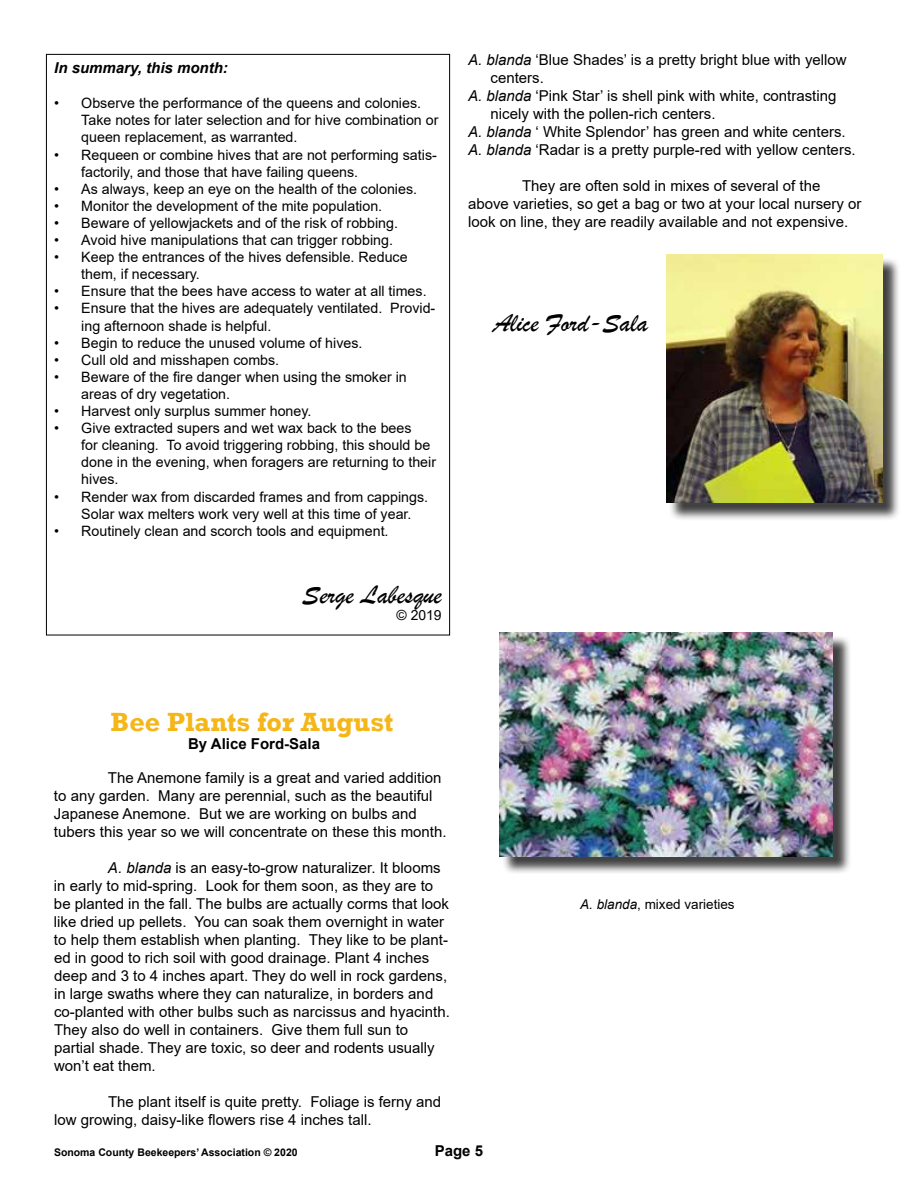
<style>
.page{position:relative;width:918px;height:1188px;background:#fff}
.page>*{position:absolute;margin:0;border:0;box-sizing:border-box;transform-origin:0 0}
.t1{font:27px "Brush Script";color:#000}
.t2{font:700 27px "Rockwell";color:#f4b619}
.t3{font:15px/18px "Arial";color:#000}
.t4{font:700 15px "Arial";color:#000}
.t5{font:italic 700 15px "Arial";color:#000}
.t6{font:14.25px/17.1px "Arial";color:#000}
.t7{font:13.95px "Arial";color:#000}
.t8{font:13.5px "Arial";color:#000}
.t9{font:700 10.5px "Arial";color:#000}
.s1{font-style:italic}
</style>
<div class="page">
<div style="left:669px;top:257px;width:232px;height:264px;background:#000;opacity:.75"></div>
<img style="left:666px;top:255px;width:216px;height:247px">
<div style="left:502px;top:635px;width:349px;height:240px;background:#000;opacity:.75"></div>
<img style="left:500px;top:633px;width:333px;height:223px">
<p class="t5" style="left:54px;top:58px;width:175px">In summary, this month:</p>
<p class="t6" style="left:81px;top:95px;width:359px;text-indent:-27px">• Observe the performance of the queens and colonies.<br>Take notes for later selection and for hive combination or queen replacement, as warranted.</p>
<p class="t6" style="left:81px;top:146px;width:357px;text-indent:-27px">• Requeen or combine hives that are not performing satis&shy;factorily, and those that have failing queens.</p>
<p class="t6" style="left:54px;top:180px;width:364px">• As always, keep an eye on the health of the colonies.</p>
<p class="t6" style="left:54px;top:197px;width:329px">• Monitor the development of the mite population.</p>
<p class="t6" style="left:54px;top:214px;width:345px">• Beware of yellowjackets and of the risk of robbing.</p>
<p class="t6" style="left:54px;top:231px;width:340px">• Avoid hive manipulations that can trigger robbing.</p>
<p class="t6" style="left:81px;top:249px;width:328px;text-indent:-27px">• Keep the entrances of the hives defensible. Reduce them, if necessary.</p>
<p class="t6" style="left:54px;top:283px;width:374px">• Ensure that the bees have access to water at all times.</p>
<p class="t6" style="left:81px;top:300px;width:356px;text-indent:-27px">• Ensure that the hives are adequately ventilated. Provid&shy;ing afternoon shade is helpful.</p>
<p class="t6" style="left:54px;top:334px;width:310px">• Begin to reduce the unused volume of hives.</p>
<p class="t6" style="left:54px;top:351px;width:226px">• Cull old and misshapen combs.</p>
<p class="t6" style="left:81px;top:368px;width:327px;text-indent:-27px">• Beware of the fire danger when using the smoker in areas of dry vegetation.</p>
<p class="t6" style="left:54px;top:402px;width:259px">• Harvest only surplus summer honey.</p>
<p class="t6" style="left:81px;top:420px;width:356px;text-indent:-27px">• Give extracted supers and wet wax back to the bees<br>for cleaning. To avoid triggering robbing, this should be done in the evening, when foragers are returning to their hives.</p>
<p class="t6" style="left:81px;top:488px;width:348px;text-indent:-27px">• Render wax from discarded frames and from cappings.<br>Solar wax melters work very well at this time of year.</p>
<p class="t6" style="left:54px;top:522px;width:336px">• Routinely clean and scorch tools and equipment.</p>
<h1 class="t1" style="left:302px;top:578px;width:141px">Serge Labesque</h1>
<p class="t7" style="left:397px;top:605px;width:47px">© 2019</p>
<p class="t3" style="left:468px;top:51px;width:380px"><span class="s1">A. blanda</span> ‘Blue Shades’ is a pretty bright blue with yellow</p>
<p class="t3" style="left:491px;top:69px;width:55px">centers.</p>
<p class="t3" style="left:468px;top:87px;width:370px"><span class="s1">A. blanda</span> ‘Pink Star’ is shell pink with white, contrasting</p>
<p class="t3" style="left:491px;top:105px;width:227px">nicely with the pollen-rich centers.</p>
<p class="t3" style="left:468px;top:123px;width:379px"><span class="s1">A. blanda</span> ‘ White Splendor’ has green and white centers.</p>
<p class="t3" style="left:468px;top:141px;width:389px"><span class="s1">A. blanda</span> ‘Radar is a pretty purple-red with yellow centers.</p>
<p class="t3" style="left:468px;top:177px;width:395px;text-indent:54px">They are often sold in mixes of several of the above varieties, so get a bag or two at your local nursery or look on line, they are readily available and not expensive.</p>
<h1 class="t1" style="left:493px;top:307px;width:156px">Alice Ford-Sala</h1>
<h1 class="t2" style="left:111px;top:705px;width:284px">Bee Plants for August</h1>
<p class="t4" style="left:188px;top:733px;width:133px">By Alice Ford-Sala</p>
<p class="t3" style="left:54px;top:769px;width:394px;text-indent:54px">The Anemone family is a great and varied addition to any garden. Many are perennial, such as the beautiful Japanese Anemone. But we are working on bulbs and tubers this year so we will concentrate on these this month.</p>
<p class="t3" style="left:54px;top:859px;width:398px;text-indent:54px"><span class="s1">A. blanda</span> is an easy-to-grow naturalizer. It blooms in early to mid-spring. Look for them soon, as they are to be planted in the fall. The bulbs are actually corms that look like dried up pellets. You can soak them overnight in water to help them establish when planting. They like to be plant&shy;ed in good to rich soil with good drainage. Plant 4 inches deep and 3 to 4 inches apart. They do well in rock gardens, in large swaths where they can naturalize, in borders and co-planted with other bulbs such as narcissus and hyacinth.<br>They also do well in containers. Give them full sun to partial shade. They are toxic, so deer and rodents usually won’t eat them.</p>
<p class="t3" style="left:54px;top:1093px;width:389px;text-indent:54px">The plant itself is quite pretty. Foliage is ferny and low growing, daisy-like flowers rise 4 inches tall.</p>
<p class="t8" style="left:580px;top:895px;width:156px"><span class="s1">A. blanda</span>, mixed varieties</p>
<p class="t9" style="left:54px;top:1145px;width:245px">Sonoma County Beekeepers’ Association © 2020</p>
<p class="t4" style="left:435px;top:1140px;width:50px">Page 5</p>
</div>
